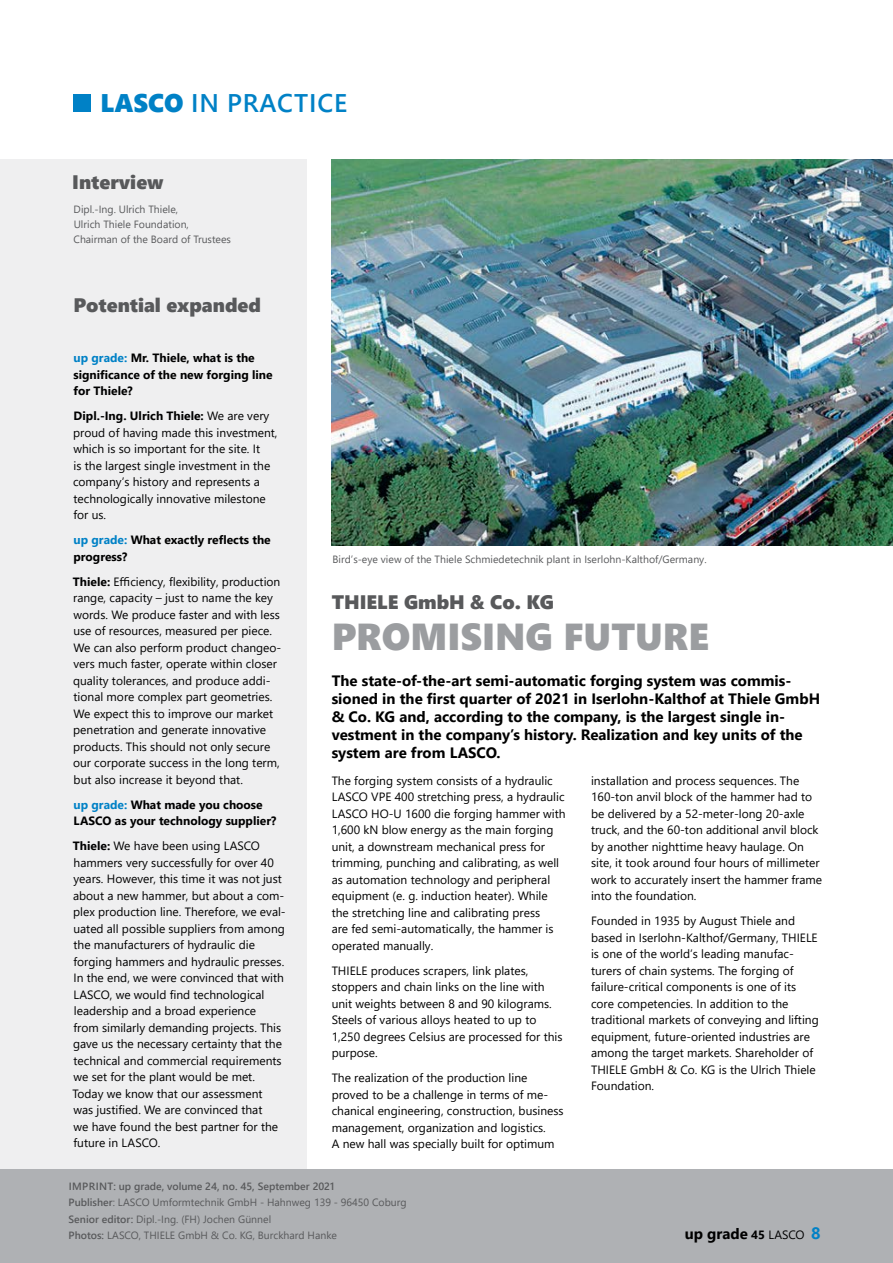
<style>
.page{position:relative;width:893px;height:1263px;background:#fff}
.page>*{position:absolute;margin:0;border:0;box-sizing:border-box;transform-origin:0 0}
.t1{font:37.5px "Segoe UI Black";color:#9b9da0}
.t2{font:600 25.5px "Segoe UI";letter-spacing:.035em;color:#0081c6}
.t3{font:19.5px "Segoe UI Black";color:#58595b}
.t4{font:700 15px/18px "Segoe UI";color:#000}
.t5{font:12px/16.5px "Segoe UI";color:#000}
.t6{font:700 12px/16.5px "Segoe UI";color:#000}
.t7{font:10.5px/16.5px "Segoe UI";color:#58595b}
.s1{font-family:"Segoe UI Black";font-weight:400}
.s2{color:#0081c6}
.s3{font-weight:700}
.s4{font-weight:600}
.s5{font-size:12px}
.s6{font-weight:400;font-size:12px}
.s7{font-size:16.5px;color:#0081c6}
</style>
<div class="page">
<div style="left:0;top:159px;width:306px;height:1041px;background:#efeff0"></div>
<div style="left:0;top:1169px;width:893px;height:94px;background:#afb1b4"></div>
<img style="left:332px;top:159px;width:561px;height:387px">
<div style="left:73px;top:94px;width:17px;height:18px;background:#0081c6"></div>
<h2 class="t2" style="left:101px;top:79px;width:248px"><span class="s1">LASCO</span> IN PRACTICE</h2>
<h3 class="t3" style="left:72px;top:168px;width:93px">Interview</h3>
<p class="t7" style="left:74px;top:201px;width:159px;line-height:15px">Dipl.-Ing. Ulrich Thiele,<br>Ulrich Thiele Foundation,<br>Chairman of the Board of Trustees</p>
<h3 class="t3" style="left:73px;top:291px;width:189px">Potential expanded</h3>
<p class="t6" style="left:73px;top:349px;width:201px"><span class="s2">up grade:</span> Mr. Thiele, what is the significance of the new forging line for Thiele?</p>
<p class="t5" style="left:73px;top:407px;width:206px"><span class="s3">Dipl.-Ing. Ulrich Thiele:</span> We are very proud of having made this investment, which is so important for the site. It<br>is the largest single investment in the company’s history and represents a technologically innovative milestone for us.</p>
<p class="t6" style="left:73px;top:531px;width:199px"><span class="s2">up grade:</span> What exactly reflects the progress?</p>
<p class="t5" style="left:73px;top:572px;width:210px"><span class="s3">Thiele:</span> Efficiency, flexibility, production range, capacity – just to name the key words. We produce faster and with less use of resources, measured per piece.<br>We can also perform product changeo&shy;vers much faster, operate within closer quality tolerances, and produce addi&shy;tional more complex part geometries.<br>We expect this to improve our market penetration and generate innovative products. This should not only secure our corporate success in the long term, but also increase it beyond that.</p>
<p class="t6" style="left:74px;top:795px;width:204px"><span class="s2">up grade:</span> What made you choose<br>LASCO as your technology supplier?</p>
<p class="t5" style="left:72px;top:837px;width:215px"><span class="s3">Thiele:</span> We have been using LASCO hammers very successfully for over 40 years. However, this time it was not just about a new hammer, but about a com&shy;plex production line. Therefore, we eval&shy;uated all possible suppliers from among the manufacturers of hydraulic die forging hammers and hydraulic presses.<br>In the end, we were convinced that with LASCO, we would find technological leadership and a broad experience<br>from similarly demanding projects. This gave us the necessary certainty that the technical and commercial requirements we set for the plant would be met.<br>Today we know that our assessment<br>was justified. We are convinced that<br>we have found the best partner for the future in LASCO.</p>
<p class="t7" style="left:333px;top:550px;width:376px">Bird’s-eye view of the Thiele Schmiedetechnik plant in Iserlohn-Kalthof/Germany.</p>
<h3 class="t3" style="left:332px;top:588px;width:224px">THIELE GmbH &amp; Co. KG</h3>
<h1 class="t1" style="left:332px;top:610px;width:379px">PROMISING FUTURE</h1>
<p class="t4" style="left:332px;top:671px;width:490px">The state-of-the-art semi-automatic forging system was commis&shy;sioned in the first quarter of 2021 in Iserlohn-Kalthof at Thiele GmbH &amp; Co. KG and, according to the company, is the largest single in&shy;vestment in the company’s history. Realization and key units of the system are from LASCO.</p>
<p class="t5" style="left:332px;top:771px;width:235px">The forging system consists of a hydraulic LASCO VPE 400 stretching press, a hydraulic LASCO HO-U 1600 die forging hammer with 1,600 kN blow energy as the main forging unit, a downstream mechanical press for trimming, punching and calibrating, as well as automation technology and peripheral equipment (e. g. induction heater). While the stretching line and calibrating press<br>are fed semi-automatically, the hammer is operated manually.</p>
<p class="t5" style="left:332px;top:961px;width:232px">THIELE produces scrapers, link plates, stoppers and chain links on the line with unit weights between 8 and 90 kilograms.<br>Steels of various alloys heated to up to 1,250 degrees Celsius are processed for this purpose.</p>
<p class="t5" style="left:332px;top:1068px;width:234px">The realization of the production line proved to be a challenge in terms of me&shy;chanical engineering, construction, business management, organization and logistics.<br>A new hall was specially built for optimum</p>
<p class="t5" style="left:591px;top:771px;width:233px">installation and process sequences. The 160-ton anvil block of the hammer had to be delivered by a 52-meter-long 20-axle truck, and the 60-ton additional anvil block by another nighttime heavy haulage. On site, it took around four hours of millimeter work to accurately insert the hammer frame into the foundation.</p>
<p class="t5" style="left:591px;top:911px;width:229px">Founded in 1935 by August Thiele and based in Iserlohn-Kalthof/Germany, THIELE is one of the world’s leading manufac&shy;turers of chain systems. The forging of failure-critical components is one of its core competencies. In addition to the traditional markets of conveying and lifting equipment, future-oriented industries are among the target markets. Shareholder of THIELE GmbH &amp; Co. KG is the Ulrich Thiele Foundation.</p>
<p class="t7" style="left:69px;top:1177px;width:340px"><span class="s4">IMPRINT: up grade, volume 24, no. 45, September 2021<br>Publisher</span>: LASCO Umformtechnik GmbH - Hahnweg 139 - 96450 Coburg <span class="s4">Senior editor:</span> Dipl.-Ing. (FH) Jochen Günnel<br><span class="s4">Photos:</span> LASCO, THIELE GmbH &amp; Co. KG, Burckhard Hanke</p>
<p class="t4" style="left:685px;top:1224px;width:138px">up grade <span class="s5">45</span> <span class="s6">LASCO</span> <span class="s7">8</span></p>
</div>
